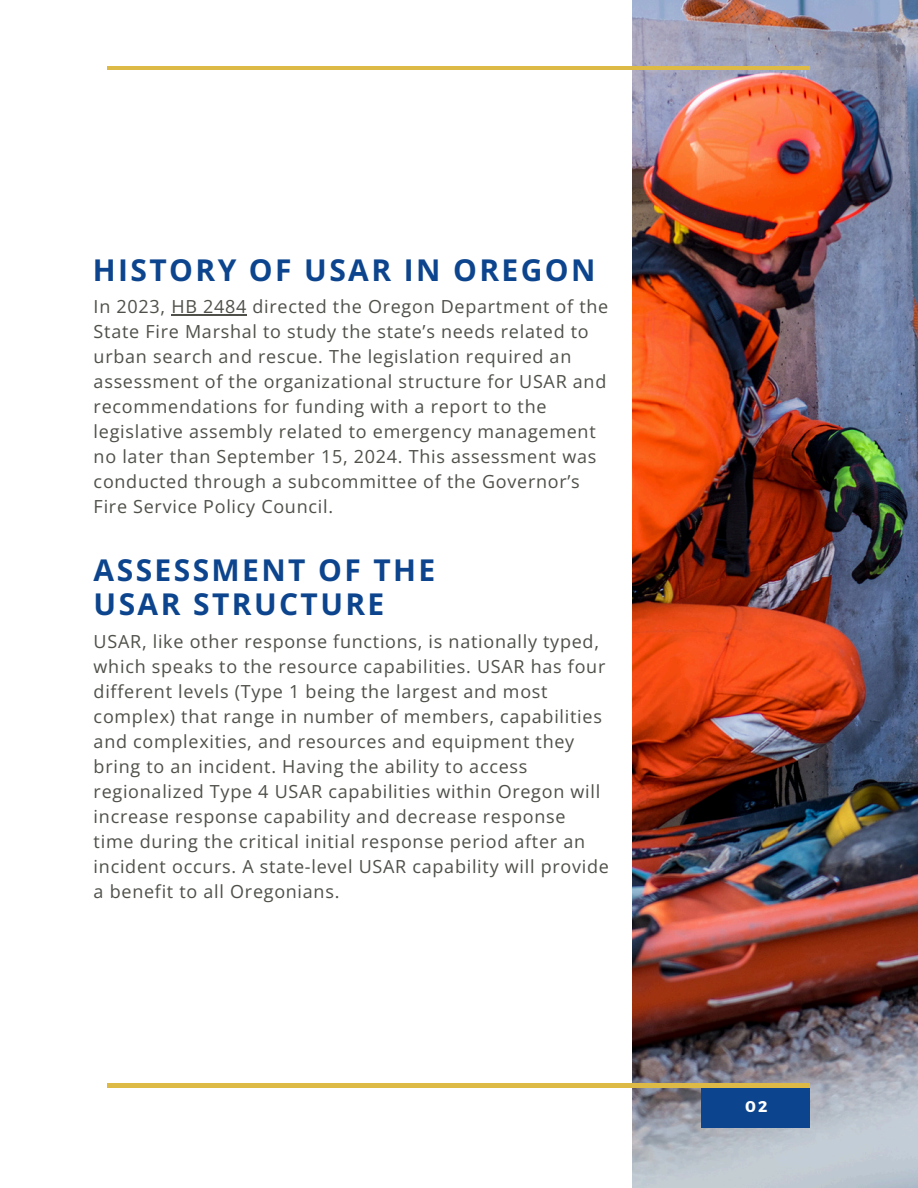
<style>
.page{position:relative;width:918px;height:1188px;background:#fff}
.page>*{position:absolute;margin:0;border:0;box-sizing:border-box;transform-origin:0 0}
.t1{font:700 30px/33.8px "Open Sans";letter-spacing:.08em;color:#0c458e}
.t2{font:18px/25px "Open Sans";letter-spacing:.04em;color:#4e5049}
.t3{font:700 15.6px "Montserrat";color:#fff}
</style>
<div class="page">
<img style="left:633px;top:0;width:285px;height:1188px">
<hr style="left:107px;top:67px;width:703px;height:3px;background:#ddba46">
<div style="left:701px;top:1084px;width:108px;height:44px;background:#0c458e"></div>
<hr style="left:107px;top:1084px;width:703px;height:3px;background:#ddba46">
<hr style="left:171px;top:314px;width:76px;height:2px;background:#4e5049">
<p class="t1" style="left:93px;top:252px;width:504px">HISTORY OF USAR IN OREGON</p>
<p class="t2" style="left:94px;top:294px;width:516px">In 2023, HB 2484 directed the Oregon Department of the State Fire Marshal to study the state’s needs related to urban search and rescue. The legislation required an assessment of the organizational structure for USAR and recommendations for funding with a report to the legislative assembly related to emergency management no later than September 15, 2024. This assessment was conducted through a subcommittee of the Governor’s Fire Service Policy Council.</p>
<h1 class="t1" style="left:94px;top:553px;width:343px">ASSESSMENT OF THE<br>USAR STRUCTURE</h1>
<p class="t2" style="left:94px;top:628px;width:517px">USAR, like other response functions, is nationally typed, which speaks to the resource capabilities. USAR has four different levels (Type 1 being the largest and most complex) that range in number of members, capabilities and complexities, and resources and equipment they bring to an incident. Having the ability to access regionalized Type 4 USAR capabilities within Oregon will increase response capability and decrease response time during the critical initial response period after an incident occurs. A state-level USAR capability will provide a benefit to all Oregonians.</p>
<p class="t3" style="left:745px;top:1096px;width:24px">02</p>
</div>
